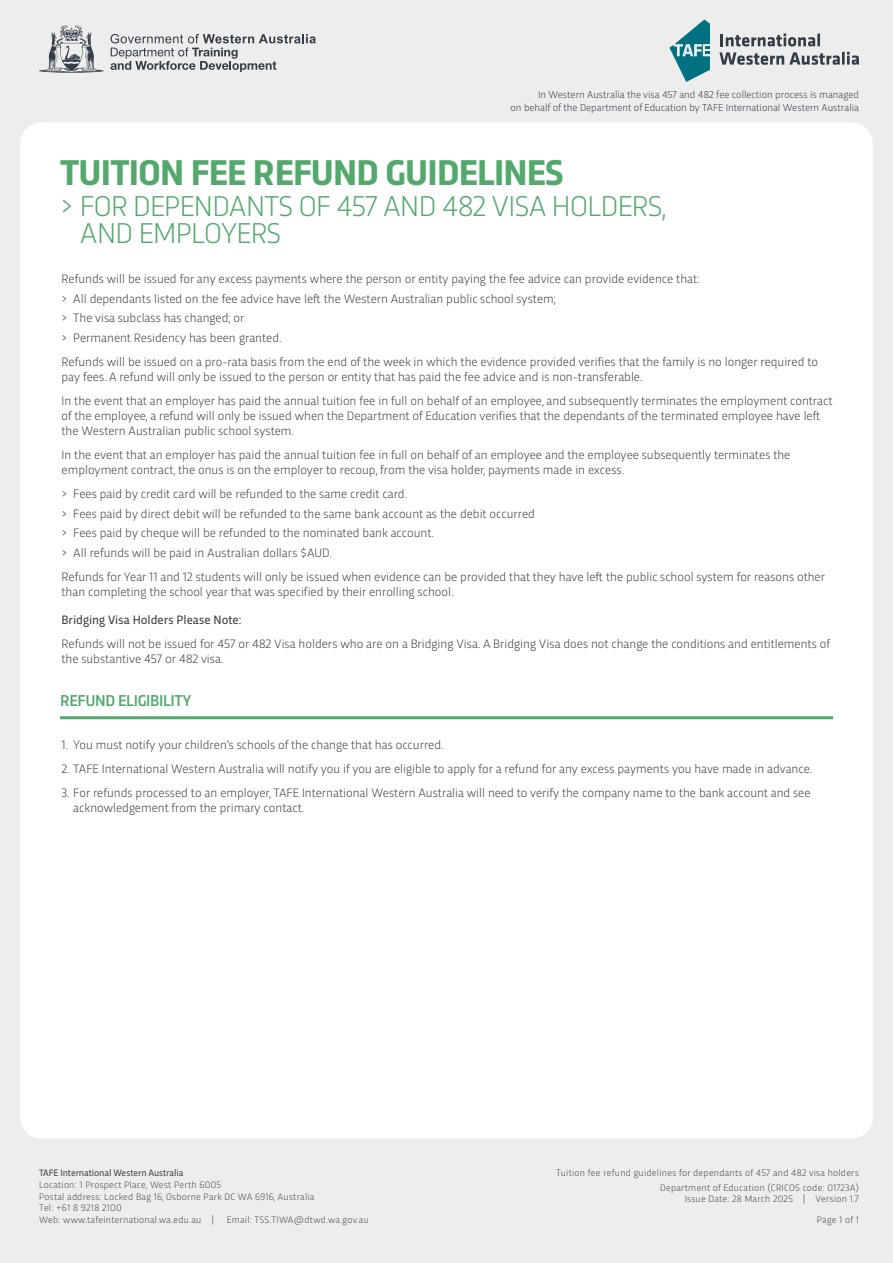
<style>
.page{position:relative;width:893px;height:1263px;background:#ededed}
.page>*{position:absolute;margin:0;border:0;box-sizing:border-box;transform-origin:0 0}
.Form_Heading{font:700 37.5px "Trasandina";letter-spacing:-.02em;color:#53a86c}
.Form_Heading-2{font:300 30px/27px "Trasandina";letter-spacing:-.02em;color:#53a86c}
.Form_Heading-3{font:500 16.5px "Trasandina";letter-spacing:-.02em;color:#53a86c}
.Body{font:300 12.75px/15.3px "Trasandina";color:#3c3c3b}
.Body-2{font:12.75px "Trasandina";color:#3c3c3b}
.t1{font:300 10.5px/12.6px "Trasandina";color:#343e48;text-align:right}
.t2{font:300 9.75px/11.7px "Trasandina";letter-spacing:.025em;color:#4a4645}
.t3{font:9.75px "Trasandina";letter-spacing:-.01em;color:#4a4645}
</style>
<div class="page">
<div style="left:20px;top:122px;width:853px;height:1017px;background:#fff;border-radius:21px"></div>
<svg style="left:669px;top:20px;width:41px;height:62px"></svg>
<svg style="left:721px;top:33px;width:99px;height:13px"></svg>
<svg style="left:719px;top:52px;width:140px;height:13px"></svg>
<svg style="left:111px;top:34px;width:205px;height:38px"></svg>
<svg style="left:39px;top:25px;width:65px;height:48px"></svg>
<hr style="left:60px;top:716px;width:773px;height:3px;background:#53a86c">
<p class="t1" style="left:510px;top:87px;width:350px">In Western Australia the visa 457 and 482 fee collection process is managed<br>on behalf of the Department of Education by TAFE International Western Australia</p>
<p class="Form_Heading" style="left:60px;top:145px;width:505px">TUITION FEE REFUND GUIDELINES</p>
<p class="Form_Heading-2" style="left:80px;top:191px;width:588px;text-indent:-20px">&gt; FOR DEPENDANTS OF 457 AND 482 VISA HOLDERS,<br>AND EMPLOYERS</p>
<p class="Body" style="left:62px;top:270px;width:640px">Refunds will be issued for any excess payments where the person or entity paying the fee advice can provide evidence that:</p>
<p class="Body" style="left:62px;top:290px;width:496px">&gt; All dependants listed on the fee advice have left the Western Australian public school system;</p>
<p class="Body" style="left:62px;top:309px;width:184px">&gt; The visa subclass has changed; or</p>
<p class="Body" style="left:62px;top:329px;width:222px">&gt; Permanent Residency has been granted.</p>
<p class="Body" style="left:62px;top:353px;width:758px">Refunds will be issued on a pro-rata basis from the end of the week in which the evidence provided verifies that the family is no longer required to pay fees. A refund will only be issued to the person or entity that has paid the fee advice and is non-transferable.</p>
<p class="Body" style="left:62px;top:392px;width:772px">In the event that an employer has paid the annual tuition fee in full on behalf of an employee, and subsequently terminates the employment contract of the employee, a refund will only be issued when the Department of Education verifies that the dependants of the terminated employee have left the Western Australian public school system.</p>
<p class="Body" style="left:62px;top:446px;width:730px">In the event that an employer has paid the annual tuition fee in full on behalf of an employee and the employee subsequently terminates the employment contract, the onus is on the employer to recoup, from the visa holder, payments made in excess.</p>
<p class="Body" style="left:62px;top:485px;width:347px">&gt; Fees paid by credit card will be refunded to the same credit card.</p>
<p class="Body" style="left:62px;top:505px;width:475px">&gt; Fees paid by direct debit will be refunded to the same bank account as the debit occurred</p>
<p class="Body" style="left:62px;top:525px;width:374px">&gt; Fees paid by cheque will be refunded to the nominated bank account.</p>
<p class="Body" style="left:62px;top:544px;width:272px">&gt; All refunds will be paid in Australian dollars $AUD.</p>
<p class="Body" style="left:62px;top:568px;width:765px">Refunds for Year 11 and 12 students will only be issued when evidence can be provided that they have left the public school system for reasons other than completing the school year that was specified by their enrolling school.</p>
<p class="Body-2" style="left:62px;top:610px;width:181px">Bridging Visa Holders Please Note:</p>
<p class="Body" style="left:62px;top:635px;width:770px">Refunds will not be issued for 457 or 482 Visa holders who are on a Bridging Visa. A Bridging Visa does not change the conditions and entitlements of the substantive 457 or 482 visa.</p>
<p class="Form_Heading-3" style="left:60px;top:688px;width:133px">REFUND ELIGIBILITY</p>
<p class="Body" style="left:62px;top:736px;width:384px">1. You must notify your children’s schools of the change that has occurred.</p>
<p class="Body" style="left:62px;top:760px;width:752px">2. TAFE International Western Australia will notify you if you are eligible to apply for a refund for any excess payments you have made in advance.</p>
<p class="Body" style="left:73px;top:784px;width:739px;text-indent:-12px">3. For refunds processed to an employer, TAFE International Western Australia will need to verify the company name to the bank account and see acknowledgement from the primary contact.</p>
<p class="t3" style="left:39px;top:1165px;width:146px">TAFE International Western Australia</p>
<p class="t2" style="left:39px;top:1178px;width:277px">Location: 1 Prospect Place, West Perth 6005<br>Postal address: Locked Bag 16, Osborne Park DC WA 6916, Australia Tel: +61 8 9218 2100<br>Web: www.tafeinternational.wa.edu.au |</p>
<p class="t2" style="left:227px;top:1213px;width:144px">Email: TSS.TIWA@dtwd.wa.gov.au</p>
<p class="t2" style="left:556px;top:1166px;width:304px">Tuition fee refund guidelines for dependants of 457 and 482 visa holders</p>
<p class="t2" style="left:660px;top:1181px;width:200px;text-align:right">Department of Education (CRICOS code: 01723A)<br>Issue Date: 28 March 2025 | Version 1.7</p>
<p class="t2" style="left:817px;top:1213px;width:44px">Page 1 of 1</p>
</div>
